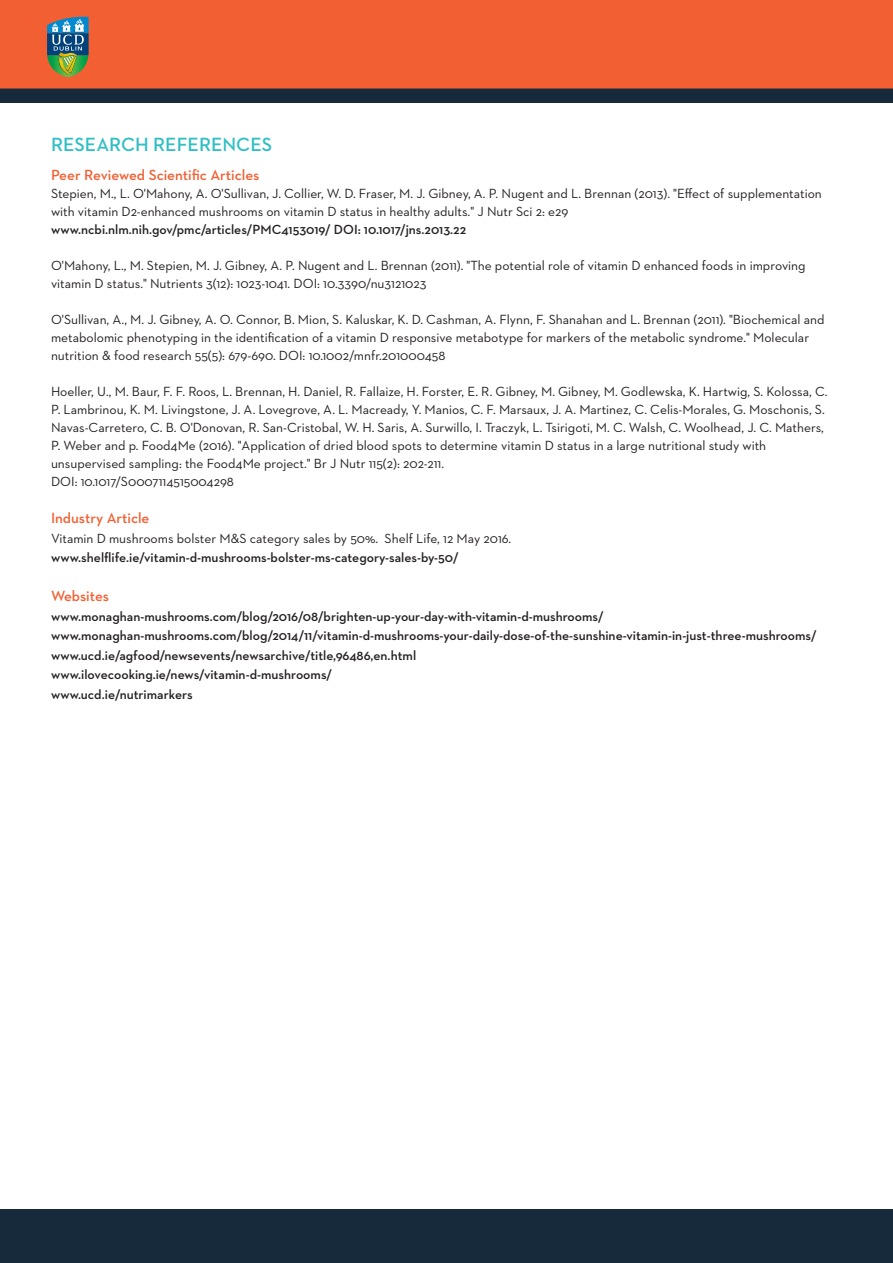
<style>
.page{position:relative;width:893px;height:1263px;background:#fff}
.page>*{position:absolute;margin:0;border:0;box-sizing:border-box;transform-origin:0 0}
.t1{font:600 19.5px "Neutraface 2 Text";color:#30bfc4}
.t2{font:600 15px "Neutraface 2 Text";color:#f16032}
.t3{font:13.5px/18px "Neutraface 2 Text";color:#231f20}
.t4{font:600 13.5px/19.5px "Neutraface 2 Text";color:#231f20}
</style>
<div class="page">
<div style="left:0;top:0;width:893px;height:92px;background:#f15f32"></div>
<svg style="left:47px;top:16px;width:42px;height:61px;background:#5d857b"></svg>
<div style="left:0;top:89px;width:893px;height:13px;background:#172a3b"></div>
<div style="left:0;top:1209px;width:893px;height:54px;background:#172a3b"></div>
<h1 class="t1" style="left:51px;top:137px;width:223px">RESEARCH REFERENCES</h1>
<p class="t2" style="left:51px;top:169px;width:210px">Peer Reviewed Scientific Articles</p>
<p class="t3" style="left:51px;top:185px;width:772px">Stepien, M., L. O'Mahony, A. O'Sullivan, J. Collier, W. D. Fraser, M. J. Gibney, A. P. Nugent and L. Brennan (2013). "Effect of supplementation with vitamin D2-enhanced mushrooms on vitamin D status in healthy adults." J Nutr Sci 2: e29</p>
<p class="t4" style="left:51px;top:221px;width:417px">www.ncbi.nlm.nih.gov/pmc/articles/PMC4153019/ DOI: 10.1017/jns.2013.22</p>
<p class="t3" style="left:51px;top:257px;width:756px">O'Mahony, L., M. Stepien, M. J. Gibney, A. P. Nugent and L. Brennan (2011). "The potential role of vitamin D enhanced foods in improving vitamin D status." Nutrients 3(12): 1023-1041. DOI: 10.3390/nu3121023</p>
<p class="t3" style="left:51px;top:311px;width:775px">O'Sullivan, A., M. J. Gibney, A. O. Connor, B. Mion, S. Kaluskar, K. D. Cashman, A. Flynn, F. Shanahan and L. Brennan (2011). "Biochemical and metabolomic phenotyping in the identification of a vitamin D responsive metabotype for markers of the metabolic syndrome." Molecular nutrition &amp; food research 55(5): 679-690. DOI: 10.1002/mnfr.201000458</p>
<p class="t3" style="left:51px;top:383px;width:778px">Hoeller, U., M. Baur, F. F. Roos, L. Brennan, H. Daniel, R. Fallaize, H. Forster, E. R. Gibney, M. Gibney, M. Godlewska, K. Hartwig, S. Kolossa, C.<br>P. Lambrinou, K. M. Livingstone, J. A. Lovegrove, A. L. Macready, Y. Manios, C. F. Marsaux, J. A. Martinez, C. Celis-Morales, G. Moschonis, S.<br>Navas-Carretero, C. B. O'Donovan, R. San-Cristobal, W. H. Saris, A. Surwillo, I. Traczyk, L. Tsirigoti, M. C. Walsh, C. Woolhead, J. C. Mathers, P. Weber and p. Food4Me (2016). "Application of dried blood spots to determine vitamin D status in a large nutritional study with unsupervised sampling: the Food4Me project." Br J Nutr 115(2): 202-211.<br>DOI: 10.1017/S0007114515004298</p>
<p class="t2" style="left:51px;top:512px;width:100px">Industry Article</p>
<p class="t3" style="left:51px;top:530px;width:462px">Vitamin D mushrooms bolster M&amp;S category sales by 50%. Shelf Life, 12 May 2016.</p>
<p class="t4" style="left:51px;top:549px;width:409px">www.shelflife.ie/vitamin-d-mushrooms-bolster-ms-category-sales-by-50/</p>
<p class="t2" style="left:51px;top:590px;width:60px">Websites</p>
<p class="t4" style="left:51px;top:608px;width:767px">www.monaghan-mushrooms.com/blog/2016/08/brighten-up-your-day-with-vitamin-d-mushrooms/ www.monaghan-mushrooms.com/blog/2014/11/vitamin-d-mushrooms-your-daily-dose-of-the-sunshine-vitamin-in-just-three-mushrooms/ www.ucd.ie/agfood/newsevents/newsarchive/title,96486,en.html<br>www.ilovecooking.ie/news/vitamin-d-mushrooms/<br>www.ucd.ie/nutrimarkers</p>
</div>
